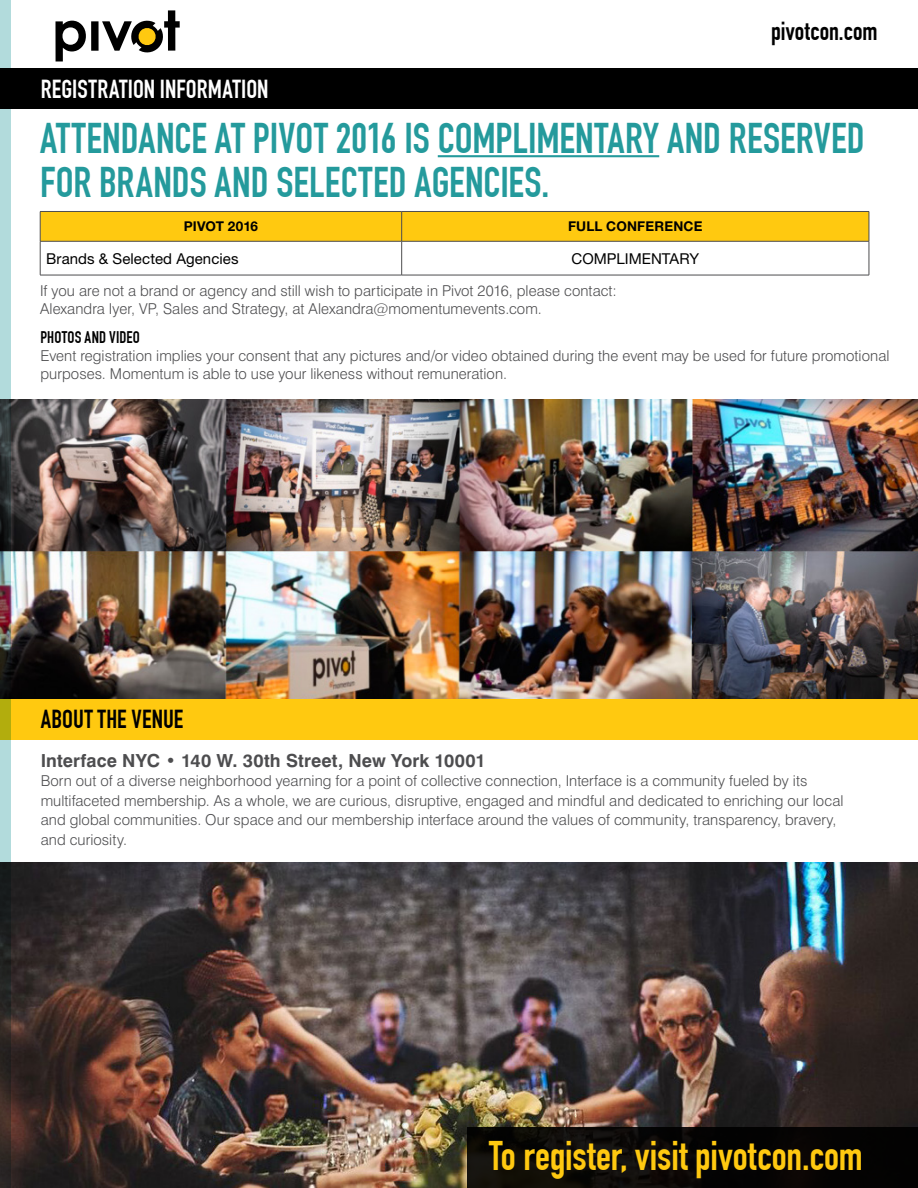
<style>
.page{position:relative;width:918px;height:1188px;background:#fff}
.page>*{position:absolute;margin:0;border:0;box-sizing:border-box;transform-origin:0 0}
.t1{font:700 42px/43.5px "DIN Condensed";color:#249a9c}
.t2{font:700 40.5px "DIN Condensed";color:#ffc910}
.t3{font:700 25.5px "DIN Condensed";letter-spacing:.005em;color:#000}
.t4{font:700 25.5px "DIN Condensed";color:#fff}
.t5{font:700 18px "Swiss 721 BT";letter-spacing:.005em;color:#4d4d4f}
.t6{font:700 16.5px "DIN Condensed";letter-spacing:.01em;color:#000}
.t7{font:300 15px/19.5px "Swiss 721 BT";letter-spacing:.005em;color:#4d4d4f}
.t8{font:15px "Helvetica Neue LT Std";letter-spacing:.005em;color:#000}
.t9{font:700 13.5px "Helvetica Neue LT Std";letter-spacing:.015em;color:#000}
</style>
<div class="page">
<img style="left:11px;top:400px;width:907px;height:299px">
<div style="left:0;top:699px;width:918px;height:40px;background:#ffc910"></div>
<img style="left:11px;top:862px;width:907px;height:326px">
<div style="left:0;top:68px;width:918px;height:41px;background:#000"></div>
<svg style="left:0;top:0;width:11px;height:1188px;background:#697872"></svg>
<svg style="left:56px;top:21px;width:30px;height:41px"></svg>
<div style="left:91px;top:21px;width:8px;height:30px;background:#000"></div>
<svg style="left:102px;top:10px;width:78px;height:43px"></svg>
<hr style="left:438px;top:155px;width:221px;height:2px;background:#249a9c">
<svg style="left:40px;top:211px;width:830px;height:30px;background:#f7c312"></svg>
<hr style="left:40px;top:241px;width:362px;height:1px;background:#4d4d4f">
<hr style="left:40px;top:241px;width:1px;height:34px;background:#4d4d4f">
<hr style="left:402px;top:241px;width:467px;height:1px;background:#4d4d4f">
<hr style="left:401px;top:241px;width:1px;height:34px;background:#4d4d4f">
<hr style="left:869px;top:241px;width:1px;height:34px;background:#4d4d4f">
<hr style="left:40px;top:275px;width:362px;height:1px;background:#4d4d4f">
<hr style="left:402px;top:275px;width:467px;height:1px;background:#4d4d4f">
<div style="left:468px;top:1128px;width:450px;height:60px;background:linear-gradient(to right,#120f0a,#020102)"></div>
<h3 class="t3" style="left:771px;top:16px;width:108px">pivotcon.com</h3>
<h3 class="t4" style="left:41px;top:74px;width:229px">REGISTRATION INFORMATION</h3>
<h1 class="t1" style="left:40px;top:117px;width:826px">ATTENDANCE AT PIVOT 2016 IS COMPLIMENTARY AND RESERVED<br>FOR BRANDS AND SELECTED AGENCIES.</h1>
<p class="t9" style="left:184px;top:218px;width:76px">PIVOT 2016</p>
<p class="t9" style="left:568px;top:218px;width:136px">FULL CONFERENCE</p>
<p class="t8" style="left:46px;top:249px;width:194px">Brands &amp; Selected Agencies</p>
<p class="t8" style="left:571px;top:249px;width:129px">COMPLIMENTARY</p>
<p class="t7" style="left:40px;top:282px;width:578px;line-height:18px">If you are not a brand or agency and still wish to participate in Pivot 2016, please contact:<br>Alexandra Iyer, VP, Sales and Strategy, at Alexandra@momentumevents.com.</p>
<p class="t6" style="left:40px;top:327px;width:101px">PHOTOS AND VIDEO</p>
<p class="t7" style="left:40px;top:346px;width:851px;line-height:18px">Event registration implies your consent that any pictures and/or video obtained during the event may be used for future promotional purposes. Momentum is able to use your likeness without remuneration.</p>
<h3 class="t3" style="left:41px;top:704px;width:144px">ABOUT THE VENUE</h3>
<p class="t5" style="left:41px;top:749px;width:447px">Interface NYC • 140 W. 30th Street, New York 10001</p>
<p class="t7" style="left:41px;top:771px;width:804px">Born out of a diverse neighborhood yearning for a point of collective connection, Interface is a community fueled by its multifaceted membership. As a whole, we are curious, disruptive, engaged and mindful and dedicated to enriching our local and global communities. Our space and our membership interface around the values of community, transparency, bravery, and curiosity.</p>
<h2 class="t2" style="left:489px;top:1132px;width:375px">To register, visit pivotcon.com</h2>
</div>
